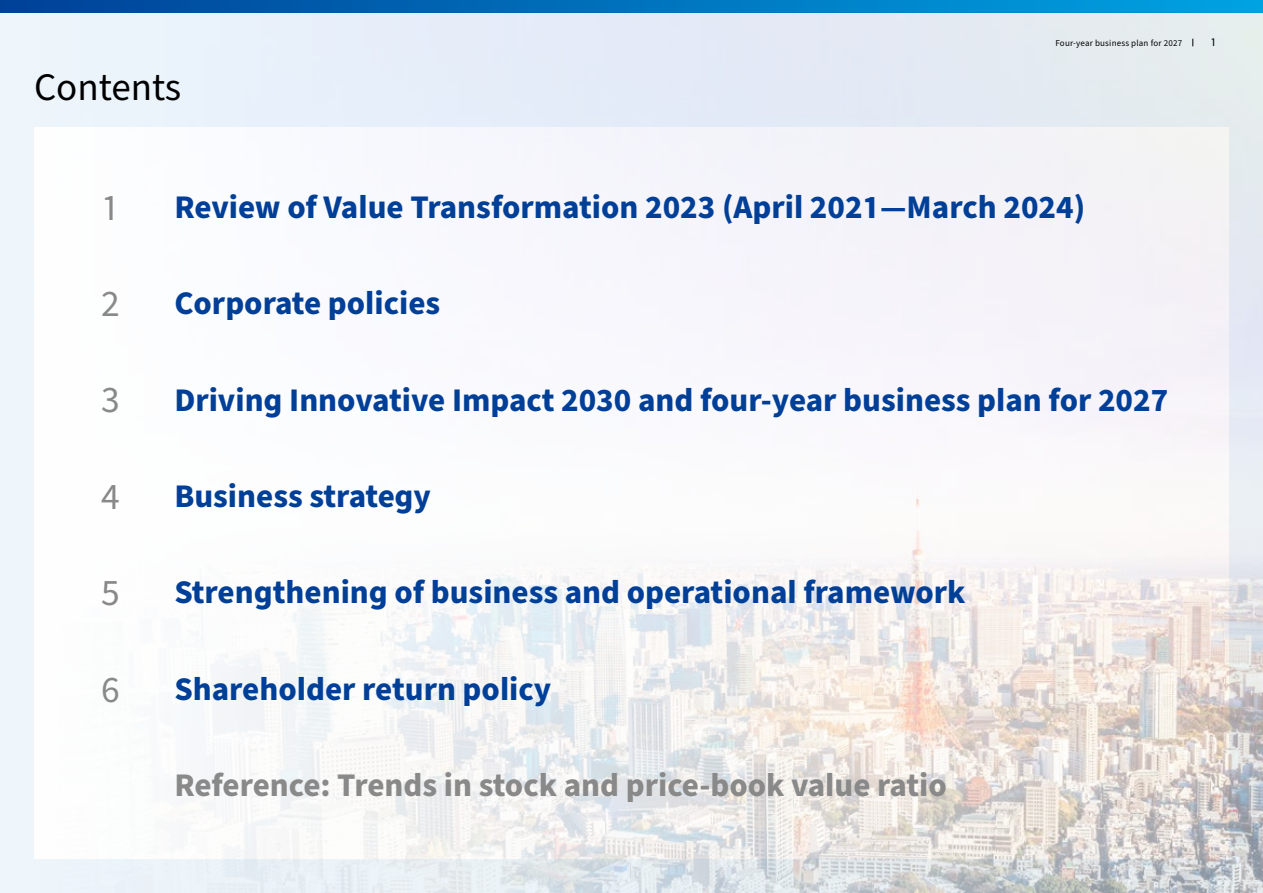
<style>
.page{position:relative;width:1263px;height:893px;background:#fff}
.page>*{position:absolute;margin:0;border:0;box-sizing:border-box;transform-origin:0 0}
.t1{font:39px "DAIFUKU Sans";color:#000}
.t2{font:37.5px "DAIFUKU Sans";color:#898989}
.t3{font:700 33px "DAIFUKU Sans";color:#003f98}
.t4{font:700 33px "DAIFUKU Sans";color:#898989}
.t5{font:12px "DAIFUKU Sans";color:#000}
.t6{font:9px "DAIFUKU Sans";letter-spacing:.02em;color:#000}
</style>
<div class="page">
<svg style="left:0;top:0;width:1263px;height:13px;background:#0071bc"></svg>
<img style="left:0;top:13px;width:1263px;height:880px">
<p class="t1" style="left:34px;top:61px;width:149px">Contents</p>
<p class="t6" style="left:1055px;top:37px;width:128px">Four-year business plan for 2027</p>
<p class="t5" style="left:1211px;top:34px;width:7px">1</p>
<p class="t2" style="left:101px;top:182px;width:20px">1</p>
<p class="t3" style="left:174px;top:184px;width:912px">Review of Value Transformation 2023 (April 2021―March 2024)</p>
<p class="t2" style="left:101px;top:279px;width:20px">2</p>
<p class="t3" style="left:174px;top:281px;width:267px">Corporate policies</p>
<p class="t2" style="left:101px;top:375px;width:20px">3</p>
<p class="t3" style="left:174px;top:377px;width:995px">Driving Innovative Impact 2030 and four-year business plan for 2027</p>
<p class="t2" style="left:101px;top:471px;width:20px">4</p>
<p class="t3" style="left:174px;top:474px;width:258px">Business strategy</p>
<p class="t2" style="left:101px;top:568px;width:20px">5</p>
<p class="t3" style="left:174px;top:570px;width:793px">Strengthening of business and operational framework</p>
<p class="t2" style="left:101px;top:664px;width:20px">6</p>
<p class="t3" style="left:174px;top:666px;width:378px">Shareholder return policy</p>
<p class="t4" style="left:174px;top:763px;width:774px">Reference: Trends in stock and price-book value ratio</p>
</div>
